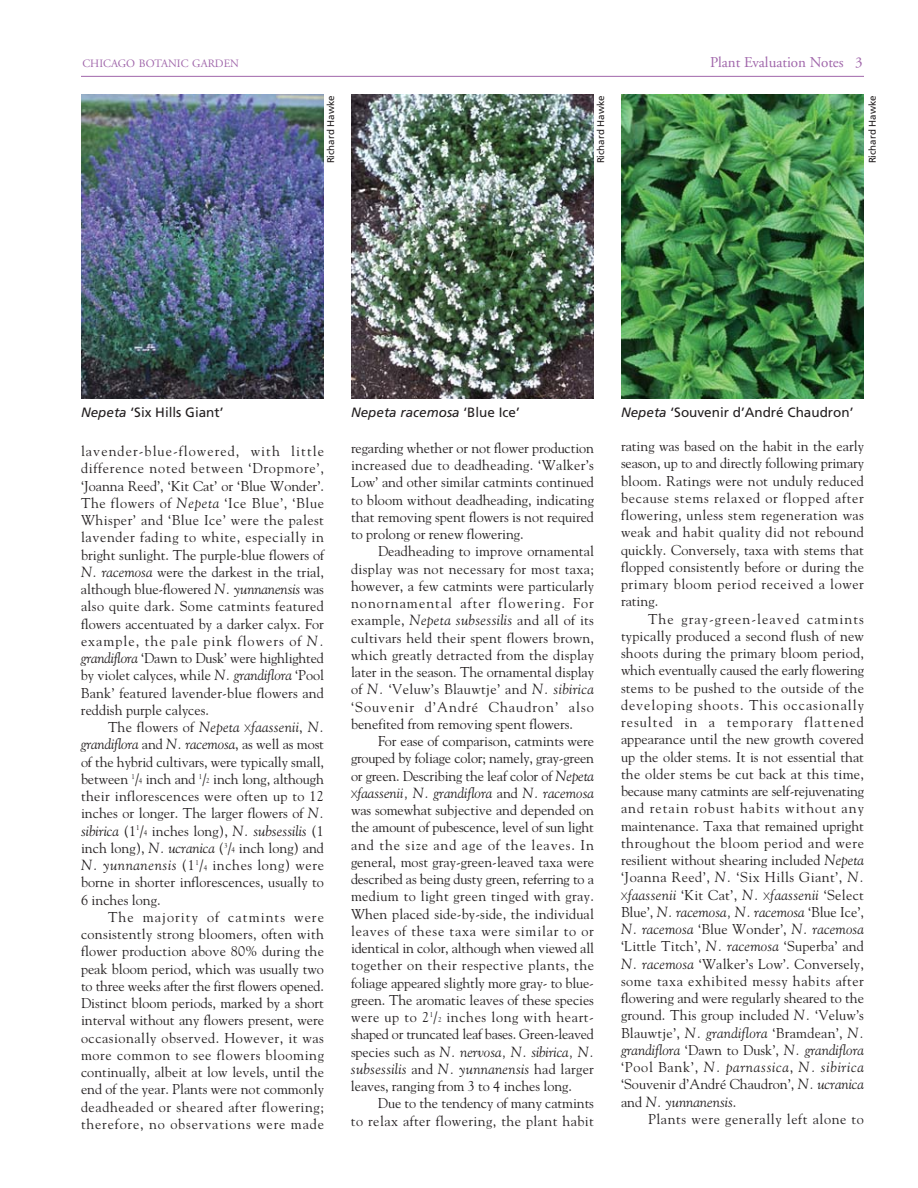
<style>
.page{position:relative;width:918px;height:1188px;background:#fff}
.page>*{position:absolute;margin:0;border:0;box-sizing:border-box;transform-origin:0 0}
.t1{font:15px "Adobe Garamond";color:#a066aa}
.t2{font:14.7px/17.2px "Goudy Italic Os F";letter-spacing:.005em;color:#231f20}
.t3{font:14.25px/17.2px "Goudy Std";color:#231f20;text-align:justify}
.t4{font:14.25px "Goudy Std";letter-spacing:.03em;color:#231f20}
.t5{font:14.25px "Goudy Std";letter-spacing:.045em;color:#231f20}
.t6{font:13.5px "Frutiger";color:#231f20}
.t7{font:italic 13.5px "Frutiger";color:#231f20}
.t8{font:11.25px "Adobe Garamond";color:#a066aa}
.t9{font:9.75px "Frutiger";color:#231f20}
.s1{font-style:italic}
.s2{font-style:normal}
.s3{font-family:"Goudy Italic Os F";font-size:14.7px}
.s4{font-family:"Goudy Std";font-size:14.25px}
.s5{font-family:"Helvetica Neue";font-weight:100}
.s6{font-size:7.2px}
.s7{font-family:"Goudy Std";font-size:7.2px}
</style>
<div class="page">
<img style="left:351px;top:94px;width:243px;height:305px">
<img style="left:621px;top:94px;width:243px;height:305px">
<img style="left:81px;top:94px;width:243px;height:305px">
<hr style="left:81px;top:76px;width:783px;height:1px;background:#a066aa">
<p class="t8" style="left:82px;top:59px;width:158px">CHICAGO BOTANIC GARDEN</p>
<p class="t1" style="left:710px;top:56px;width:154px">Plant Evaluation Notes 3</p>
<p class="t9" style="left:327px;top:163px;width:70px;rotate:-90deg">Richard Hawke</p>
<p class="t9" style="left:597px;top:163px;width:70px;rotate:-90deg">Richard Hawke</p>
<p class="t9" style="left:868px;top:163px;width:70px;rotate:-90deg">Richard Hawke</p>
<p class="t6" style="left:81px;top:406px;width:144px"><span class="s1">Nepeta</span> ‘Six Hills Giant’</p>
<p class="t7" style="left:351px;top:406px;width:170px">Nepeta racemosa <span class="s2">‘Blue Ice’</span></p>
<p class="t6" style="left:621px;top:406px;width:234px"><span class="s1">Nepeta</span> ‘Souvenir d’André Chaudron’</p>
<p class="t3" style="left:81px;top:443px;width:245px">lavender-blue-flowered, with little difference noted between ‘Dropmore’, ‘Joanna Reed’, ‘Kit Cat’ or ‘Blue Wonder’.<br>The flowers of <span class="s3">Nepeta</span> ‘Ice Blue’, ‘Blue Whisper’ and ‘Blue Ice’ were the palest lavender fading to white, especially in bright sunlight. The purple-blue flowers of <span class="s3">N. racemosa</span> were the darkest in the trial, although blue-flowered <span class="s3">N. yunnanensis</span> was also quite dark. Some catmints featured flowers accentuated by a darker calyx. For example, the pale pink flowers of <span class="s3">N. grandiflora</span> ‘Dawn to Dusk’ were highlighted by violet calyces, while <span class="s3">N. grandiflora</span> ‘Pool Bank’ featured lavender-blue flowers and reddish purple calyces.</p>
<p class="t2" style="left:81px;top:720px;width:244px;text-align:right"><span class="s4">The flowers of</span> Nepeta <span class="s5">x</span>faassenii<span class="s4">,</span> N. grandiflora <span class="s4">and</span> N. racemosa<span class="s4">, as well as most</span></p>
<p class="t3" style="left:81px;top:754px;width:245px">of the hybrid cultivars, were typically small, between <sup>1</sup>/<span class="s6">4</span> inch and <sup>1</sup>/<span class="s6">2</span> inch long, although their inflorescences were often up to 12 inches or longer. The larger flowers of <span class="s3">N.</span></p>
<p class="t2" style="left:81px;top:823px;width:245px">sibirica <span class="s4">(1</span><sup>1</sup><span class="s4">/</span><span class="s7">4</span> <span class="s4">inches long),</span> N. subsessilis <span class="s4">(1</span></p>
<p class="t3" style="left:81px;top:840px;width:245px">inch long), <span class="s3">N. ucranica</span> (<sup>3</sup>/<span class="s6">4</span> inch long) and <span class="s3">N. yunnanensis</span> (1<sup>1</sup>/<span class="s6">4</span> inches long) were borne in shorter inflorescences, usually to 6 inches long.</p>
<p class="t3" style="left:81px;top:909px;width:245px;text-indent:27px">The majority of catmints were consistently strong bloomers, often with flower production above 80% during the peak bloom period, which was usually two to three weeks after the first flowers opened.<br>Distinct bloom periods, marked by a short interval without any flowers present, were occasionally observed. However, it was more common to see flowers blooming continually, albeit at low levels, until the end of the year. Plants were not commonly deadheaded or sheared after flowering; therefore, no observations were made</p>
<p class="t3" style="left:351px;top:440px;width:245px">regarding whether or not flower production increased due to deadheading. ‘Walker’s Low’ and other similar catmints continued to bloom without deadheading, indicating that removing spent flowers is not required to prolong or renew flowering.</p>
<p class="t3" style="left:351px;top:543px;width:245px;text-indent:27px">Deadheading to improve ornamental display was not necessary for most taxa; however, a few catmints were particularly nonornamental after flowering. For example, <span class="s3">Nepeta subsessilis</span> and all of its cultivars held their spent flowers brown, which greatly detracted from the display later in the season. The ornamental display of <span class="s3">N.</span> ‘Veluw’s Blauwtje’ and <span class="s3">N. sibirica </span>‘Souvenir d’André Chaudron’ also benefited from removing spent flowers.</p>
<p class="t3" style="left:351px;top:733px;width:245px;text-indent:27px">For ease of comparison, catmints were grouped by foliage color; namely, gray-green or green. Describing the leaf color of <span class="s3">Nepeta</span></p>
<p class="t2" style="left:351px;top:785px;width:244px"><span class="s5">x</span>faassenii, N. grandiflora <span class="s4">and</span> N. racemosa</p>
<p class="t3" style="left:351px;top:802px;width:245px">was somewhat subjective and depended on the amount of pubescence, level of sun light and the size and age of the leaves. In general, most gray-green-leaved taxa were described as being dusty green, referring to a medium to light green tinged with gray.<br>When placed side-by-side, the individual leaves of these taxa were similar to or identical in color, although when viewed all together on their respective plants, the foliage appeared slightly more gray- to blue&shy;green. The aromatic leaves of these species were up to 2<sup>1</sup>/<span class="s6">2</span> inches long with heart&shy;shaped or truncated leaf bases. Green-leaved</p>
<p class="t2" style="left:351px;top:1044px;width:245px"><span class="s4">species such as</span> N. nervosa, N. sibirica, N. subsessilis <span class="s4">and</span> N. yunnanensis <span class="s4">had larger</span></p>
<p class="t3" style="left:351px;top:1078px;width:222px">leaves, ranging from 3 to 4 inches long.</p>
<p class="t3" style="left:378px;top:1095px;width:218px">Due to the tendency of many catmints</p>
<p class="t4" style="left:351px;top:1114px;width:245px">to relax after flowering, the plant habit</p>
<p class="t3" style="left:621px;top:438px;width:245px">rating was based on the habit in the early season, up to and directly following primary bloom. Ratings were not unduly reduced because stems relaxed or flopped after flowering, unless stem regeneration was weak and habit quality did not rebound quickly. Conversely, taxa with stems that flopped consistently before or during the primary bloom period received a lower rating.</p>
<p class="t3" style="left:621px;top:611px;width:245px;text-indent:27px">The gray-green-leaved catmints typically produced a second flush of new shoots during the primary bloom period, which eventually caused the early flowering stems to be pushed to the outside of the developing shoots. This occasionally resulted in a temporary flattened appearance until the new growth covered up the older stems. It is not essential that the older stems be cut back at this time, because many catmints are self-rejuvenating and retain robust habits without any maintenance. Taxa that remained upright throughout the bloom period and were resilient without shearing included <span class="s3">Nepeta </span>‘Joanna Reed’, <span class="s3">N.</span> ‘Six Hills Giant’, <span class="s3">N.</span></p>
<p class="t2" style="left:621px;top:887px;width:245px;text-align:justify"><span class="s5">x</span>faassenii <span class="s4">‘Kit Cat’,</span> N. <span class="s5">x</span>faassenii <span class="s4">‘Select Blue’,</span> N. racemosa, N. racemosa <span class="s4">‘Blue Ice’, </span>N. racemosa <span class="s4">‘Blue Wonder’,</span> N. racemosa</p>
<p class="t3" style="left:621px;top:938px;width:245px">‘Little Titch’, <span class="s3">N. racemosa</span> ‘Superba’ and <span class="s3">N. racemosa</span> ‘Walker’s Low’. Conversely, some taxa exhibited messy habits after flowering and were regularly sheared to the ground. This group included <span class="s3">N.</span> ‘Veluw’s Blauwtje’, <span class="s3">N. grandiflora</span> ‘Bramdean’, <span class="s3">N.</span></p>
<p class="t2" style="left:621px;top:1042px;width:244px">grandiflora <span class="s4">‘Dawn to Dusk’,</span> N. grandiflora <span class="s4">‘Pool Bank’,</span> N. parnassica<span class="s4">,</span> N. sibirica</p>
<p class="t3" style="left:621px;top:1076px;width:245px">‘Souvenir d’André Chaudron’, <span class="s3">N. ucranica</span></p>
<p class="t2" style="left:621px;top:1094px;width:117px"><span class="s4">and</span> N. yunnanensis<span class="s4">.</span></p>
<p class="t5" style="left:648px;top:1112px;width:218px">Plants were generally left alone to</p>
</div>
